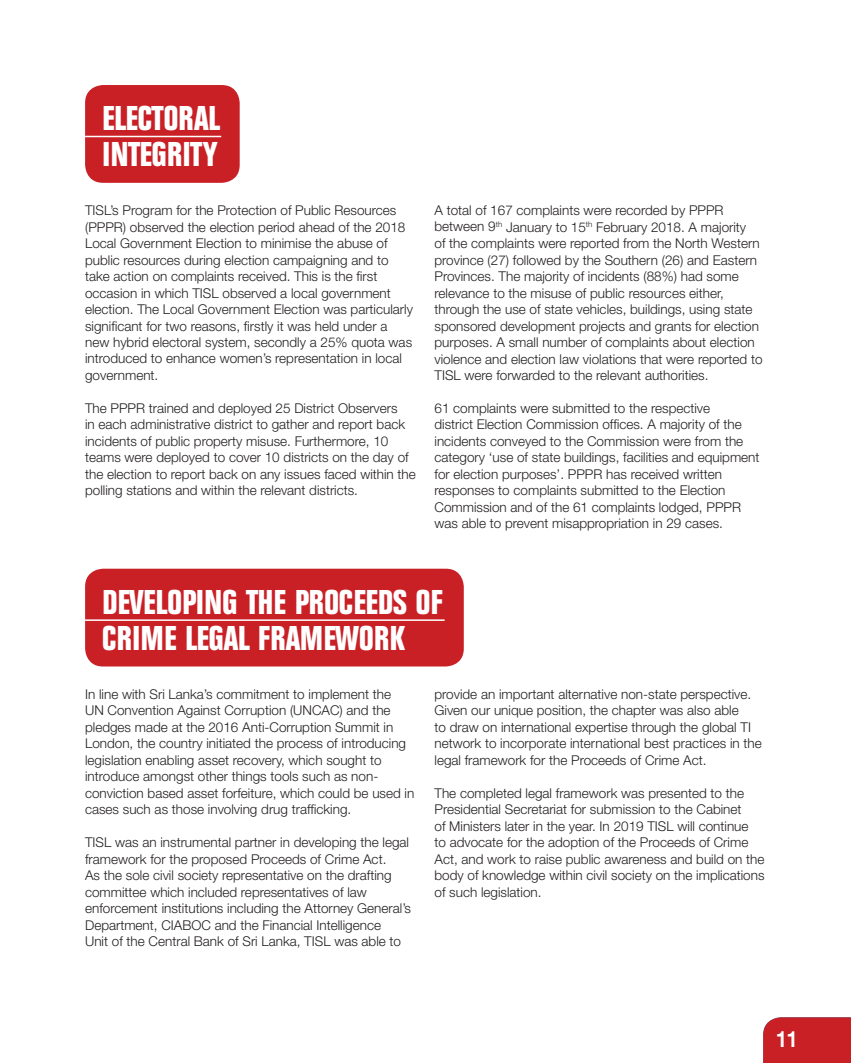
<style>
.page{position:relative;width:851px;height:1063px;background:#fff}
.page>*{position:absolute;margin:0;border:0;box-sizing:border-box;transform-origin:0 0}
.t1{font:700 condensed 36px/36px "Folio EF";color:#fff}
.t2{font:700 21px "Arena Condensed";color:#fff}
.t3{font:300 13.5px/16.5px "Helvetica Neue";color:#231f20}
</style>
<div class="page">
<div style="left:85px;top:85px;width:155px;height:98px;background:#c92026;border-radius:18px"></div>
<hr style="left:85px;top:136px;width:136px;height:1px;background:#fff">
<div style="left:85px;top:569px;width:378px;height:97px;background:#c92026;border-radius:18px"></div>
<hr style="left:85px;top:619px;width:359px;height:2px;background:#fff">
<div style="left:763px;top:1017px;width:87px;height:46px;background:#c92026"></div>
<h1 class="t1" style="left:102px;top:101px;width:119px">ELECTORAL<br>INTEGRITY</h1>
<p class="t3" style="left:85px;top:201px;width:329px">TISL’s Program for the Protection of Public Resources (PPPR) observed the election period ahead of the 2018<br>Local Government Election to minimise the abuse of public resources during election campaigning and to take action on complaints received. This is the first occasion in which TISL observed a local government election. The Local Government Election was particularly significant for two reasons, firstly it was held under a new hybrid electoral system, secondly a 25% quota was introduced to enhance women’s representation in local government.</p>
<p class="t3" style="left:85px;top:399px;width:332px">The PPPR trained and deployed 25 District Observers<br>in each administrative district to gather and report back incidents of public property misuse. Furthermore, 10 teams were deployed to cover 10 districts on the day of the election to report back on any issues faced within the polling stations and within the relevant districts.</p>
<p class="t3" style="left:434px;top:201px;width:329px">A total of 167 complaints were recorded by PPPR between 9<sup>th</sup> January to 15<sup>th</sup> February 2018. A majority<br>of the complaints were reported from the North Western province (27) followed by the Southern (26) and Eastern Provinces. The majority of incidents (88%) had some relevance to the misuse of public resources either, through the use of state vehicles, buildings, using state sponsored development projects and grants for election purposes. A small number of complaints about election violence and election law violations that were reported to TISL were forwarded to the relevant authorities.</p>
<p class="t3" style="left:434px;top:399px;width:326px">61 complaints were submitted to the respective<br>district Election Commission offices. A majority of the incidents conveyed to the Commission were from the category ‘use of state buildings, facilities and equipment for election purposes’. PPPR has received written responses to complaints submitted to the Election Commission and of the 61 complaints lodged, PPPR was able to prevent misappropriation in 29 cases.</p>
<h1 class="t1" style="left:102px;top:585px;width:342px">DEVELOPING THE PROCEEDS OF<br>CRIME LEGAL FRAMEWORK</h1>
<p class="t3" style="left:85px;top:685px;width:331px">In line with Sri Lanka’s commitment to implement the<br>UN Convention Against Corruption (UNCAC) and the pledges made at the 2016 Anti-Corruption Summit in London, the country initiated the process of introducing legislation enabling asset recovery, which sought to introduce amongst other things tools such as non&shy;conviction based asset forfeiture, which could be used in cases such as those involving drug trafficking.</p>
<p class="t3" style="left:85px;top:833px;width:327px">TISL was an instrumental partner in developing the legal framework for the proposed Proceeds of Crime Act.<br>As the sole civil society representative on the drafting committee which included representatives of law enforcement institutions including the Attorney General’s Department, CIABOC and the Financial Intelligence<br>Unit of the Central Bank of Sri Lanka, TISL was able to</p>
<p class="t3" style="left:434px;top:685px;width:329px">provide an important alternative non-state perspective.<br>Given our unique position, the chapter was also able<br>to draw on international expertise through the global TI network to incorporate international best practices in the legal framework for the Proceeds of Crime Act.</p>
<p class="t3" style="left:434px;top:784px;width:331px">The completed legal framework was presented to the Presidential Secretariat for submission to the Cabinet<br>of Ministers later in the year. In 2019 TISL will continue<br>to advocate for the adoption of the Proceeds of Crime Act, and work to raise public awareness and build on the body of knowledge within civil society on the implications of such legislation.</p>
<h2 class="t2" style="left:776px;top:1027px;width:23px">11</h2>
</div>
